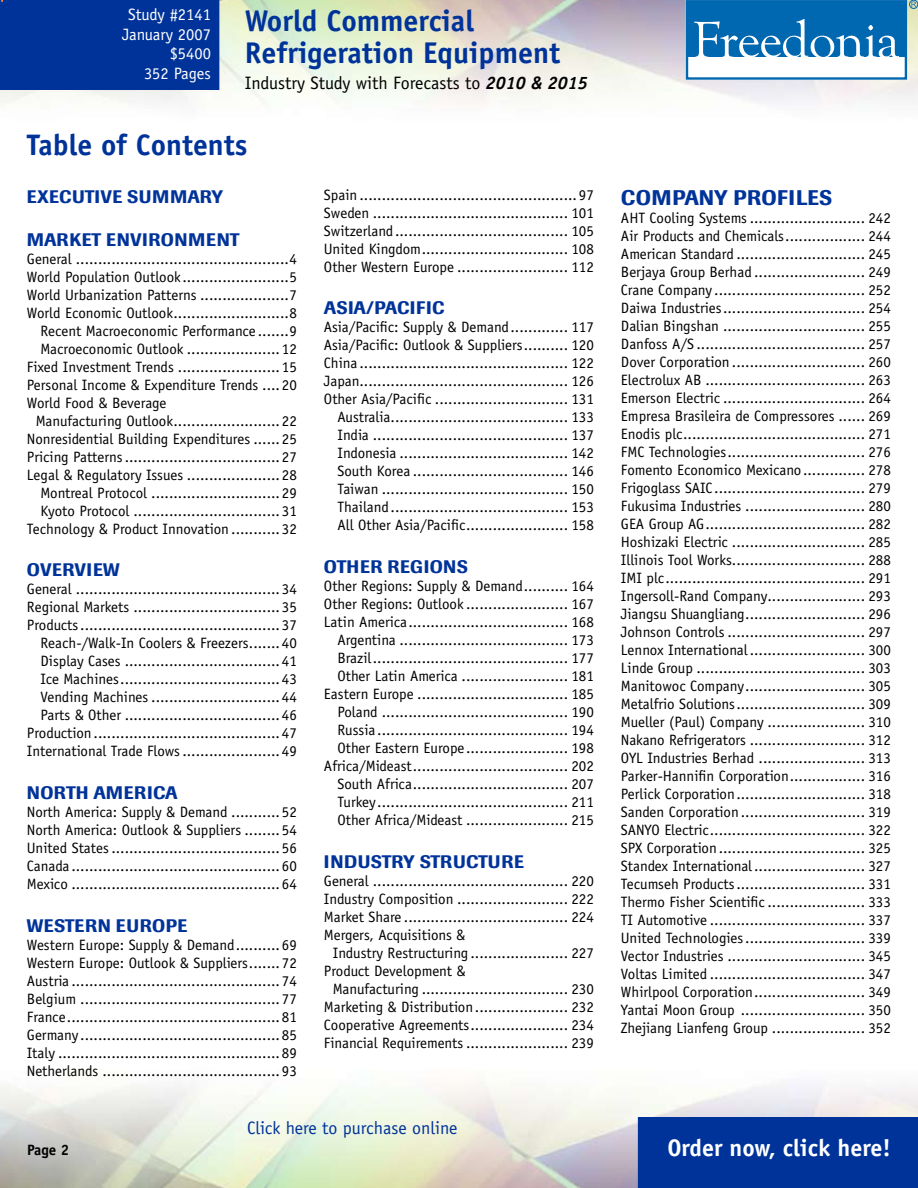
<style>
.page{position:relative;width:918px;height:1188px;background:#fff}
.page>*{position:absolute;margin:0;border:0;box-sizing:border-box;transform-origin:0 0}
.t1{font:700 30px/31.5px "Officina Sans";color:#039}
.t2{font:700 29.7px "Officina Sans";color:#039}
.t3{font:700 24px "Officina Sans";color:#fff}
.t4{font:500 21px "Imago";letter-spacing:.02em;color:#039}
.t5{font:500 18px "Imago";letter-spacing:.02em;color:#039}
.t6{font:18px "Officina Sans";color:#000}
.t7{font:18px "Officina Sans";color:#039}
.t8{font:16.5px/19.8px "Officina Sans";color:#fff;text-align:right}
.t9{font:15px/18px "Officina Sans";color:#000;text-align:justify}
.t10{font:700 15px "Officina Sans";color:#000}
.s1{font-weight:700;font-style:italic}
</style>
<div class="page">
<div style="left:638px;top:1117px;width:280px;height:71px;background:#039"></div>
<div style="left:686px;top:0;width:221px;height:80px;border:2px solid #0067b1"></div>
<div style="left:687px;top:1px;width:218px;height:56px;background:#0067b1"></div>
<svg style="left:694px;top:19px;width:205px;height:38px"></svg>
<div style="left:909px;top:0;width:9px;height:9px;border:1px solid #0067b1;border-radius:50%"></div>
<svg style="left:911px;top:2px;width:5px;height:5px"></svg>
<div style="left:0;top:0;width:219px;height:90px;background:#039"></div>
<p class="t8" style="left:122px;top:4px;width:90px">Study #2141<br>January 2007 $5400<br>352 Pages</p>
<h1 class="t1" style="left:245px;top:5px;width:317px">World Commercial<br>Refrigeration Equipment</h1>
<p class="t6" style="left:245px;top:73px;width:345px">Industry Study with Forecasts to <span class="s1">2010 &amp; 2015</span></p>
<h2 class="t2" style="left:27px;top:126px;width:222px">Table of Contents</h2>
<p class="t5" style="left:27px;top:186px;width:198px">EXECUTIVE SUMMARY</p>
<p class="t5" style="left:27px;top:229px;width:15px">MAR</p>
<p class="t5" style="left:69px;top:229px;width:172px">KET ENVIRONMENT</p>
<p class="t9" style="left:27px;top:250px;width:271px">General ................................................4</p>
<p class="t9" style="left:27px;top:268px;width:271px">World Population Outlook........................5</p>
<p class="t9" style="left:27px;top:286px;width:271px">World Urbanization Patterns ....................7</p>
<p class="t9" style="left:27px;top:304px;width:271px">World Economic Outlook..........................8</p>
<p class="t9" style="left:40px;top:322px;width:258px">Recent Macroeconomic Performance .......9</p>
<p class="t9" style="left:40px;top:340px;width:258px">Macroeconomic Outlook ..................... 12</p>
<p class="t9" style="left:27px;top:358px;width:271px">Fixed Investment Trends ....................... 15</p>
<p class="t9" style="left:27px;top:376px;width:271px">Personal Income &amp; Expenditure Trends .... 20</p>
<p class="t9" style="left:27px;top:394px;width:141px">World Food &amp; Beverage</p>
<p class="t9" style="left:36px;top:412px;width:263px">Manufacturing Outlook........................ 22</p>
<p class="t9" style="left:27px;top:430px;width:271px">Nonresidential Building Expenditures ...... 25</p>
<p class="t9" style="left:27px;top:448px;width:271px">Pricing Patterns................................... 27</p>
<p class="t9" style="left:27px;top:466px;width:271px">Legal &amp; Regulatory Issues ..................... 28</p>
<p class="t9" style="left:40px;top:484px;width:258px">Montreal Protocol ............................. 29</p>
<p class="t9" style="left:40px;top:502px;width:258px">Kyoto Protocol ................................. 31</p>
<p class="t9" style="left:27px;top:520px;width:271px">Technology &amp; Product Innovation ........... 32</p>
<p class="t5" style="left:27px;top:559px;width:94px">OVERVI EW</p>
<p class="t9" style="left:27px;top:580px;width:271px;text-align:right">General .............................................. 34<br>Regional Markets ................................. 35<br>Products............................................. 37<br>Reach-/Walk-In Coolers &amp; Freezers....... 40<br>Display Cases ................................... 41<br>Ice Machines.................................... 43<br>Vending Machines ............................. 44<br>Parts &amp; Other ................................... 46<br>Production.......................................... 47<br>International Trade Flows...................... 49</p>
<p class="t5" style="left:27px;top:782px;width:119px">NORTH AM ERICA</p>
<p class="t9" style="left:27px;top:803px;width:271px">North America: Supply &amp; Demand ........... 52<br>North America: Outlook &amp; Suppliers ........ 54<br>United States ...................................... 56<br>Canada ............................................... 60<br>Mexico ............................................... 64</p>
<p class="t5" style="left:27px;top:915px;width:162px">WESTERN EUROPE</p>
<p class="t9" style="left:27px;top:936px;width:271px">Western Europe: Supply &amp; Demand.......... 69<br>Western Europe: Outlook &amp; Suppliers....... 72<br>Austria ............................................... 74<br>Belgium ............................................. 77<br>France................................................ 81<br>Germany ............................................. 85<br>Italy .................................................. 89<br>Netherlands ........................................ 93</p>
<p class="t9" style="left:324px;top:186px;width:272px">Spain ................................................. 97<br>Sweden ............................................ 101<br>Switzerland....................................... 105<br>United Kingdom................................. 108<br>Other Western Europe ......................... 112</p>
<p class="t5" style="left:324px;top:297px;width:112px">ASIA/PACI FIC</p>
<p class="t9" style="left:324px;top:318px;width:272px;text-align:right">Asia/Pacific: Supply &amp; Demand............. 117<br>Asia/Pacific: Outlook &amp; Suppliers.......... 120<br>China ............................................... 122<br>Japan............................................... 126<br>Other Asia/Pacific .............................. 131<br>Australia........................................ 133<br>India ............................................ 137<br>Indonesia ...................................... 142<br>South Korea ................................... 146<br>Taiwan .......................................... 150<br>Thailand........................................ 153<br>All Other Asia/Pacific....................... 158</p>
<p class="t5" style="left:324px;top:556px;width:146px">OTHER REGIONS</p>
<p class="t9" style="left:324px;top:577px;width:272px;text-align:right">Other Regions: Supply &amp; Demand.......... 164<br>Other Regions: Outlook ....................... 167<br>Latin America.................................... 168<br>Argentina ...................................... 173<br>Brazil............................................ 177<br>Other Latin America ........................ 181<br>Eastern Europe .................................. 185<br>Poland .......................................... 190<br>Russia ........................................... 194<br>Other Eastern Europe....................... 198<br>Africa/Mideast................................... 202<br>South Africa................................... 207<br>Turkey........................................... 211<br>Other Africa/Mideast ....................... 215</p>
<p class="t5" style="left:324px;top:851px;width:70px">INDUSTRY</p>
<p class="t5" style="left:420px;top:851px;width:24px">STRUCTUR</p>
<p class="t5" style="left:514px;top:851px;width:11px">E</p>
<p class="t9" style="left:324px;top:872px;width:272px">General ............................................ 220</p>
<p class="t9" style="left:324px;top:890px;width:272px">Industry Composition ......................... 222</p>
<p class="t9" style="left:324px;top:908px;width:272px">Market Share ..................................... 224</p>
<p class="t9" style="left:324px;top:926px;width:143px">Mergers, Acquisitions &amp;</p>
<p class="t9" style="left:333px;top:944px;width:263px">Industry Restructuring ...................... 227</p>
<p class="t9" style="left:324px;top:962px;width:143px">Product Development &amp;</p>
<p class="t9" style="left:333px;top:980px;width:263px">Manufacturing ................................. 230</p>
<p class="t9" style="left:324px;top:998px;width:272px">Marketing &amp; Distribution..................... 232</p>
<p class="t9" style="left:324px;top:1016px;width:272px">Cooperative Agreements...................... 234</p>
<p class="t9" style="left:324px;top:1034px;width:272px">Financial Requirements ....................... 239</p>
<h3 class="t4" style="left:621px;top:185px;width:199px">CO MPANY PROFILES</h3>
<p class="t9" style="left:621px;top:209px;width:272px">AHT Cooling Systems .......................... 242<br>Air Products and Chemicals.................. 244<br>American Standard ............................. 245<br>Berjaya Group Berhad ......................... 249<br>Crane Company .................................. 252<br>Daiwa Industries................................ 254<br>Dalian Bingshan ................................ 255<br>Danfoss A/S ...................................... 257<br>Dover Corporation .............................. 260<br>Electrolux AB .................................... 263<br>Emerson Electric ................................ 264<br>Empresa Brasileira de Compressores ...... 269<br>Enodis plc......................................... 271<br>FMC Technologies............................... 276<br>Fomento Economico Mexicano.............. 278<br>Frigoglass SAIC .................................. 279<br>Fukusima Industries ........................... 280<br>GEA Group AG.................................... 282<br>Hoshizaki Electric .............................. 285<br>Illinois Tool Works.............................. 288<br>IMI plc............................................. 291<br>Ingersoll-Rand Company...................... 293<br>Jiangsu Shuangliang........................... 296<br>Johnson Controls ............................... 297<br>Lennox International.......................... 300<br>Linde Group ...................................... 303<br>Manitowoc Company........................... 305<br>Metalfrio Solutions............................. 309<br>Mueller (Paul) Company ...................... 310<br>Nakano Refrigerators .......................... 312<br>OYL Industries Berhad ........................ 313<br>Parker-Hannifin Corporation................. 316<br>Perlick Corporation............................. 318<br>Sanden Corporation ............................ 319<br>SANYO Electric................................... 322<br>SPX Corporation................................. 325<br>Standex International......................... 327<br>Tecumseh Products............................. 331<br>Thermo Fisher Scientific ...................... 333<br>TI Automotive ................................... 337<br>United Technologies........................... 339<br>Vector Industries ............................... 345<br>Voltas Limited ................................... 347<br>Whirlpool Corporation......................... 349<br>Yantai Moon Group ............................ 350<br>Zhejiang Lianfeng Group ..................... 352</p>
<p class="t7" style="left:247px;top:1117px;width:212px">Click here to purchase online</p>
<p class="t10" style="left:27px;top:1140px;width:31px">Page</p>
<h3 class="t3" style="left:667px;top:1133px;width:225px">Order now, click here!</h3>
</div>
